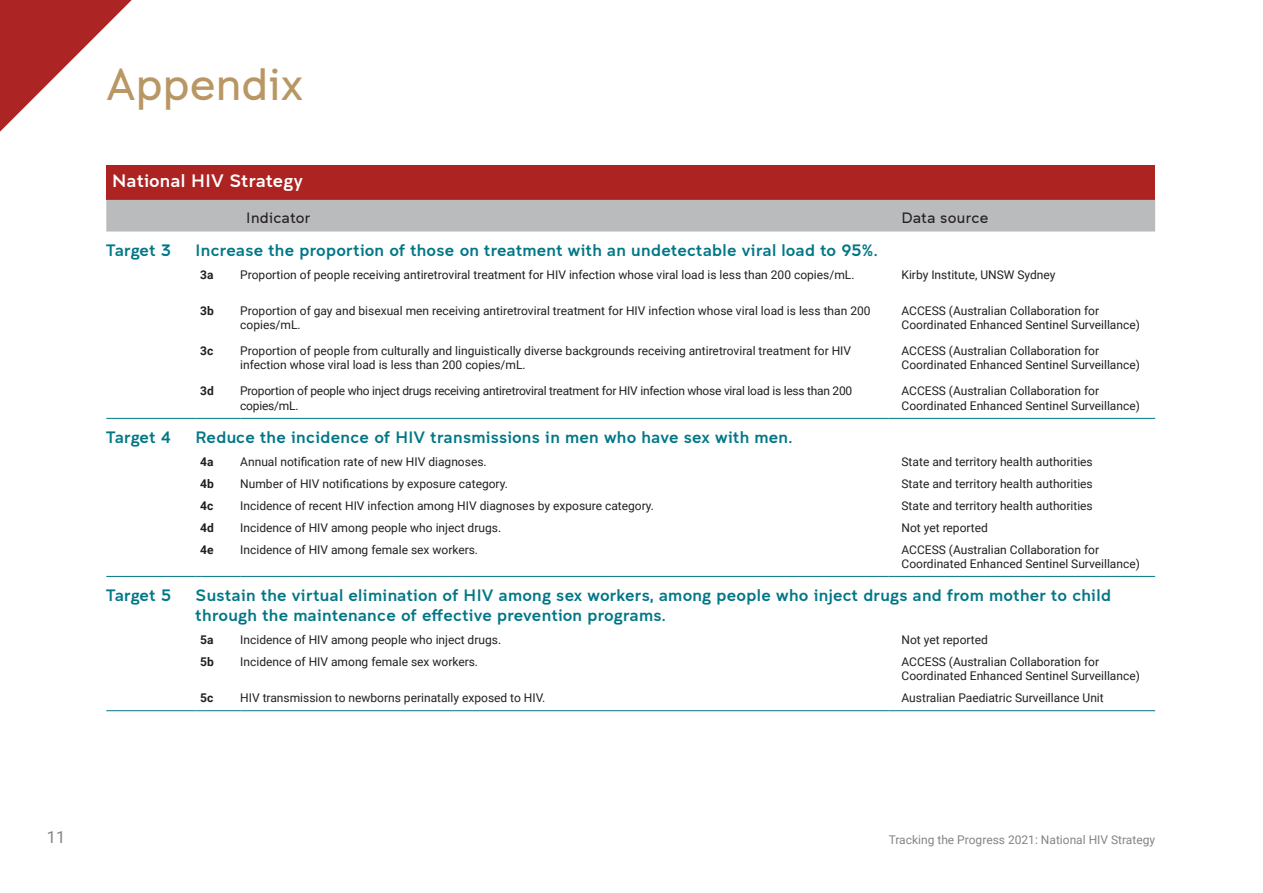
<style>
.page{position:relative;width:1263px;height:893px;background:#fff}
.page>*{position:absolute;margin:0;border:0;box-sizing:border-box;transform-origin:0 0}
.t1{font:300 45px "Clancy";color:#b99764}
.app_Table_-_Heading{font:18px "Clancy";letter-spacing:.02em;color:#fff}
.app_Table_-_Subhead{font:16.5px/19.8px "Clancy";letter-spacing:.02em;color:#007786}
.t2{font:16.5px "Roboto";color:#818486}
.app_Table_-_sub{font:300 15px "Clancy";letter-spacing:.02em;color:#231f20}
.app_Table_-_content{font:12px/14.4px "Roboto";color:#231f20}
.app_Table_-_content-2{font:12px/14.4px "Roboto";letter-spacing:-.02em;color:#231f20}
.t3{font:12px "Roboto";color:#818486}
.app_Table_-_content-3{font:700 12px "Roboto";color:#231f20}
</style>
<div class="page">
<svg style="left:0;top:0;width:290px;height:418px"></svg>
<div style="left:106px;top:166px;width:1049px;height:34px;background:#ac2322"></div>
<div style="left:106px;top:200px;width:1049px;height:32px;background:#babbbd"></div>
<hr style="left:106px;top:710px;width:90px;height:1px;background:#007786">
<hr style="left:106px;top:418px;width:90px;height:1px;background:#007786">
<hr style="left:106px;top:576px;width:90px;height:1px;background:#007786">
<hr style="left:200px;top:418px;width:40px;height:1px;background:#007786">
<hr style="left:240px;top:418px;width:649px;height:1px;background:#007786">
<hr style="left:889px;top:418px;width:266px;height:1px;background:#007786">
<hr style="left:200px;top:576px;width:40px;height:1px;background:#007786">
<hr style="left:240px;top:576px;width:649px;height:1px;background:#007786">
<hr style="left:889px;top:576px;width:266px;height:1px;background:#007786">
<hr style="left:200px;top:710px;width:40px;height:1px;background:#007786">
<hr style="left:240px;top:710px;width:649px;height:1px;background:#007786">
<hr style="left:889px;top:710px;width:266px;height:1px;background:#007786">
<h1 class="t1" style="left:106px;top:59px;width:199px">Appendix</h1>
<p class="app_Table_-_Heading" style="left:112px;top:171px;width:192px">National HIV Strategy</p>
<p class="app_Table_-_sub" style="left:246px;top:210px;width:66px">Indicator</p>
<p class="app_Table_-_sub" style="left:901px;top:210px;width:89px">Data source</p>
<p class="app_Table_-_Subhead" style="left:106px;top:240px;width:66px">Target 3</p>
<p class="app_Table_-_Subhead" style="left:196px;top:240px;width:683px">Increase the proportion of those on treatment with an undetectable viral load to 95%.</p>
<p class="app_Table_-_content-3" style="left:200px;top:267px;width:15px">3a</p>
<p class="app_Table_-_content" style="left:240px;top:267px;width:616px">Proportion of people receiving antiretroviral treatment for HIV infection whose viral load is less than 200 copies/mL.</p>
<p class="app_Table_-_content" style="left:901px;top:267px;width:155px">Kirby Institute, UNSW Sydney</p>
<p class="app_Table_-_content-3" style="left:200px;top:302px;width:15px">3b</p>
<p class="app_Table_-_content" style="left:240px;top:303px;width:632px">Proportion of gay and bisexual men receiving antiretroviral treatment for HIV infection whose viral load is less than 200 copies/mL.</p>
<p class="app_Table_-_content" style="left:901px;top:303px;width:240px">ACCESS (Australian Collaboration for<br>Coordinated Enhanced Sentinel Surveillance)</p>
<p class="app_Table_-_content-3" style="left:200px;top:342px;width:15px">3c</p>
<p class="app_Table_-_content" style="left:240px;top:343px;width:612px">Proportion of people from culturally and linguistically diverse backgrounds receiving antiretroviral treatment for HIV infection whose viral load is less than 200 copies/mL.</p>
<p class="app_Table_-_content" style="left:901px;top:343px;width:240px">ACCESS (Australian Collaboration for<br>Coordinated Enhanced Sentinel Surveillance)</p>
<p class="app_Table_-_content-3" style="left:200px;top:383px;width:15px">3d</p>
<p class="app_Table_-_content-2" style="left:240px;top:384px;width:614px">Proportion of people who inject drugs receiving antiretroviral treatment for HIV infection whose viral load is less than 200 copies/mL.</p>
<p class="app_Table_-_content" style="left:901px;top:384px;width:240px">ACCESS (Australian Collaboration for<br>Coordinated Enhanced Sentinel Surveillance)</p>
<p class="app_Table_-_Subhead" style="left:106px;top:427px;width:66px">Target 4</p>
<p class="app_Table_-_Subhead" style="left:196px;top:427px;width:598px">Reduce the incidence of HIV transmissions in men who have sex with men.</p>
<p class="app_Table_-_content-3" style="left:200px;top:454px;width:15px">4a</p>
<p class="app_Table_-_content" style="left:240px;top:455px;width:248px">Annual notification rate of new HIV diagnoses.</p>
<p class="app_Table_-_content" style="left:901px;top:455px;width:193px">State and territory health authorities</p>
<p class="app_Table_-_content-3" style="left:200px;top:476px;width:15px">4b</p>
<p class="app_Table_-_content" style="left:240px;top:476px;width:269px">Number of HIV notifications by exposure category.</p>
<p class="app_Table_-_content" style="left:901px;top:476px;width:193px">State and territory health authorities</p>
<p class="app_Table_-_content-3" style="left:200px;top:497px;width:15px">4c</p>
<p class="app_Table_-_content" style="left:240px;top:498px;width:415px">Incidence of recent HIV infection among HIV diagnoses by exposure category.</p>
<p class="app_Table_-_content" style="left:901px;top:498px;width:193px">State and territory health authorities</p>
<p class="app_Table_-_content-3" style="left:200px;top:519px;width:15px">4d</p>
<p class="app_Table_-_content" style="left:240px;top:520px;width:262px">Incidence of HIV among people who inject drugs.</p>
<p class="app_Table_-_content" style="left:901px;top:520px;width:88px">Not yet reported</p>
<p class="app_Table_-_content-3" style="left:200px;top:541px;width:15px">4e</p>
<p class="app_Table_-_content" style="left:240px;top:542px;width:239px">Incidence of HIV among female sex workers.</p>
<p class="app_Table_-_content" style="left:901px;top:542px;width:240px">ACCESS (Australian Collaboration for<br>Coordinated Enhanced Sentinel Surveillance)</p>
<p class="app_Table_-_Subhead" style="left:106px;top:585px;width:66px">Target 5</p>
<p class="app_Table_-_Subhead" style="left:196px;top:585px;width:917px">Sustain the virtual elimination of HIV among sex workers, among people who inject drugs and from mother to child through the maintenance of effective prevention programs.</p>
<p class="app_Table_-_content-3" style="left:200px;top:632px;width:15px">5a</p>
<p class="app_Table_-_content" style="left:240px;top:632px;width:262px">Incidence of HIV among people who inject drugs.</p>
<p class="app_Table_-_content" style="left:901px;top:632px;width:88px">Not yet reported</p>
<p class="app_Table_-_content-3" style="left:200px;top:653px;width:15px">5b</p>
<p class="app_Table_-_content" style="left:240px;top:654px;width:239px">Incidence of HIV among female sex workers.</p>
<p class="app_Table_-_content" style="left:901px;top:654px;width:240px">ACCESS (Australian Collaboration for<br>Coordinated Enhanced Sentinel Surveillance)</p>
<p class="app_Table_-_content-3" style="left:200px;top:689px;width:15px">5c</p>
<p class="app_Table_-_content" style="left:240px;top:690px;width:306px">HIV transmission to newborns perinatally exposed to HIV.</p>
<p class="app_Table_-_content" style="left:901px;top:690px;width:204px">Australian Paediatric Surveillance Unit</p>
<h3 class="t2" style="left:47px;top:826px;width:20px">11</h3>
<p class="t3" style="left:889px;top:831px;width:268px">Tracking the Progress 2021: National HIV Strategy</p>
</div>
